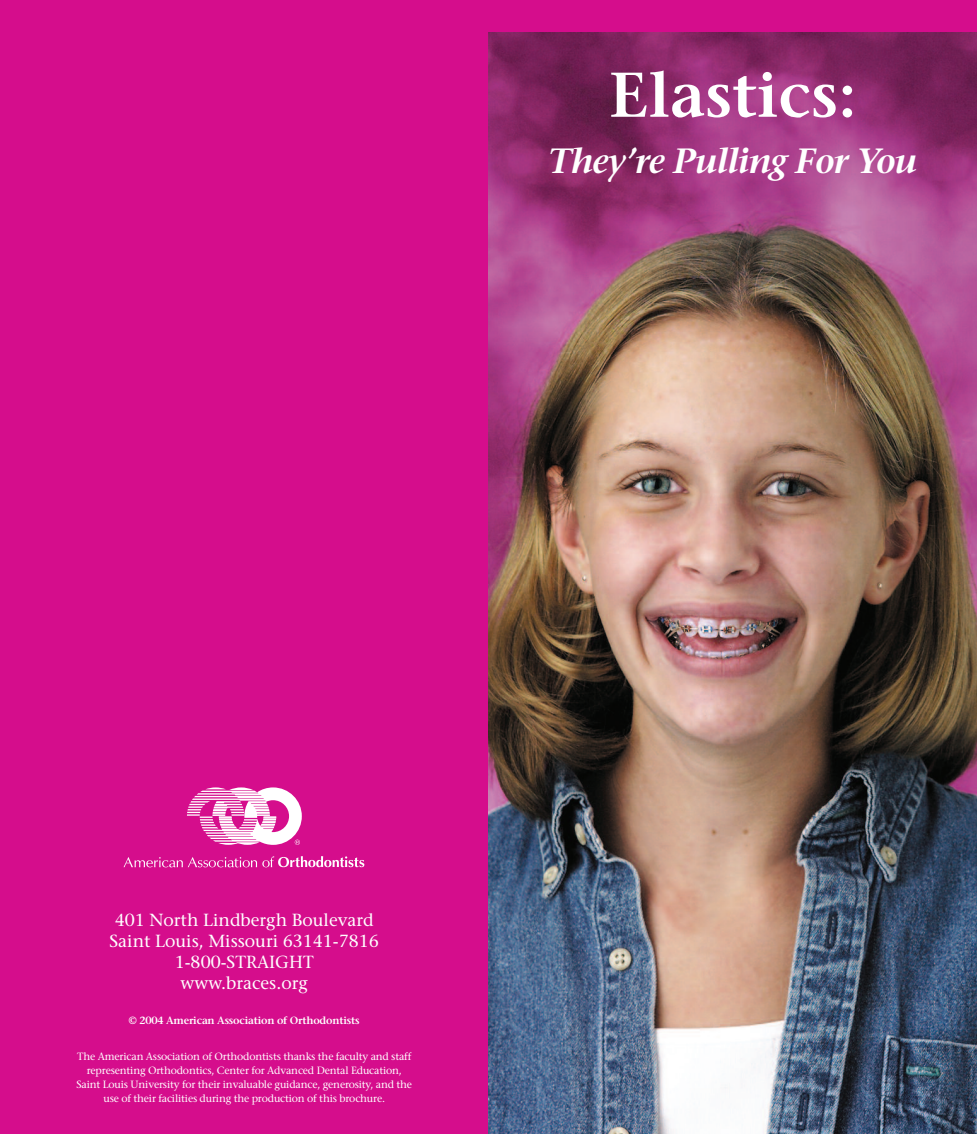
<style>
.page{position:relative;width:977px;height:1134px;background:#fff}
.page>*{position:absolute;margin:0;border:0;box-sizing:border-box;transform-origin:0 0}
.t1{font:600 63px "Stone Serif";color:#fff}
.t2{font:italic 600 35px "Stone Serif";letter-spacing:-.025em;color:#fff}
.t3{font:17.5px/21px "Stone Serif";color:#fff;text-align:center}
.t4{font:10.5px/14px "Stone Serif";letter-spacing:-.015em;color:#fff;text-align:center}
.t5{font:600 10.5px "Stone Serif";letter-spacing:-.02em;color:#fff}
</style>
<div class="page">
<div style="left:0;top:0;width:488px;height:1134px;background:#d50d8c"></div>
<svg style="left:187px;top:787px;width:115px;height:58px"></svg>
<svg style="left:123px;top:856px;width:241px;height:11px"></svg>
<img style="left:488px;top:32px;width:488px;height:1102px">
<div style="left:488px;top:0;width:488px;height:32px;background:#d50d8c"></div>
<h1 class="t1" style="left:609px;top:56px;width:249px">Elastics:</h1>
<h2 class="t2" style="left:548px;top:139px;width:371px">They’re Pulling For You</h2>
<h3 class="t3" style="left:110px;top:909px;width:271px">401 North Lindbergh Boulevard<br>Saint Louis, Missouri 63141-7816<br>1-800-STRAIGHT www.braces.org</h3>
<p class="t5" style="left:129px;top:1014px;width:232px">© 2004 American Association of Orthodontists</p>
<p class="t4" style="left:76px;top:1049px;width:337px">The American Association of Orthodontists thanks the faculty and staff representing Orthodontics, Center for Advanced Dental Education, Saint Louis University for their invaluable guidance, generosity, and the use of their facilities during the production of this brochure.</p>
</div>
